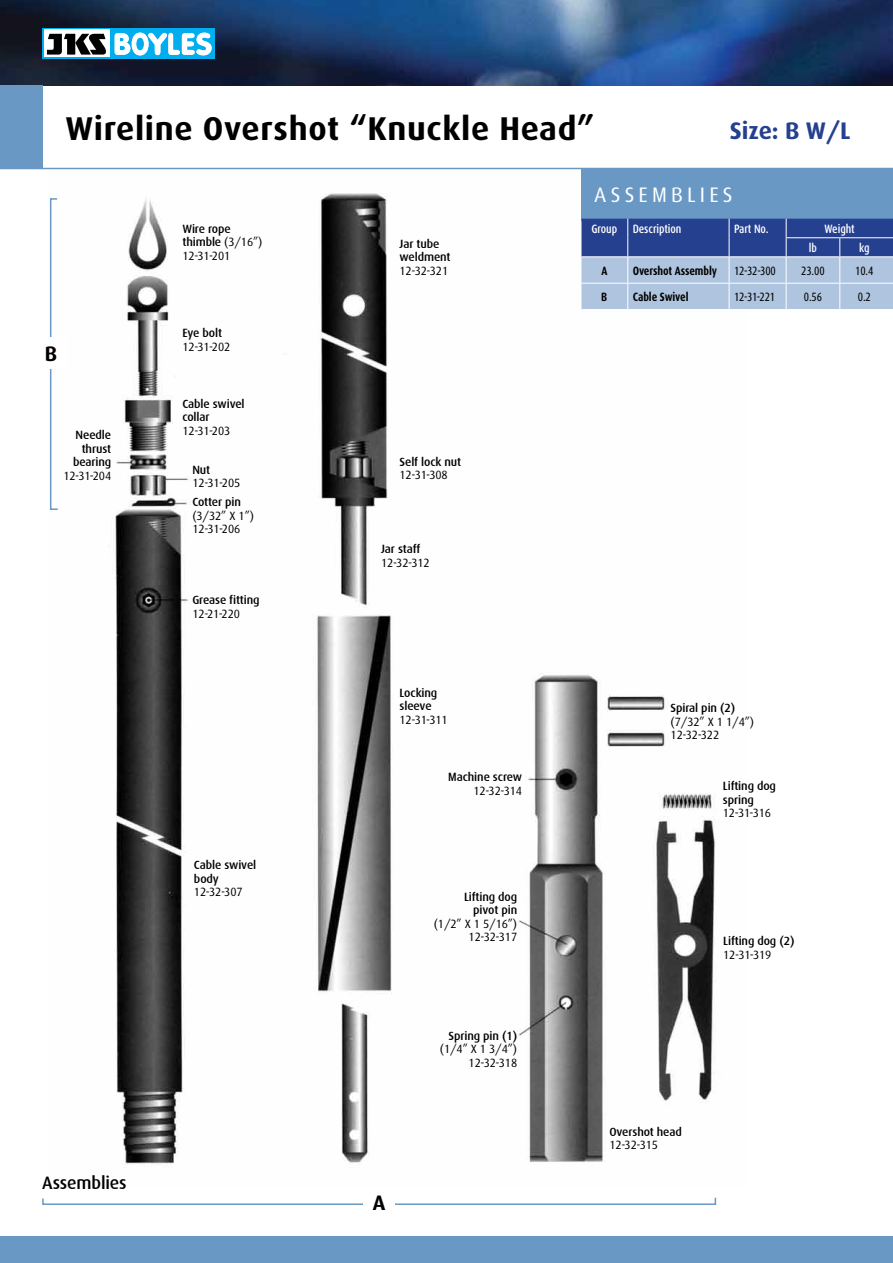
<style>
.page{position:relative;width:893px;height:1263px;background:#fff}
.page>*{position:absolute;margin:0;border:0;box-sizing:border-box;transform-origin:0 0}
.t1{font:700 33px "Bausch Lomb";letter-spacing:.02em;color:#000}
.t2{font:700 24px "Bausch Lomb";color:#25408f}
.t3{font:21px "Bausch Lomb";letter-spacing:.2em;color:#fff}
.t4{font:700 21px "Bausch Lomb";color:#000}
.t5{font:500 18px "Bauschlomb";letter-spacing:-.01em;color:#000}
.t6{font:condensed 12.15px "Bausch Lomb";letter-spacing:-.01em;color:#000}
.t7{font:500 condensed 12.15px "Bausch Lomb";letter-spacing:-.01em;color:#fff}
.t8{font:700 condensed 12.15px "Bausch Lomb";letter-spacing:-.01em;color:#000}
.t9{font:500 12px/13.5px "Bauschlomb";letter-spacing:-.01em;color:#000}
.t10{font:12px/13.5px "Bausch Lomb";letter-spacing:-.01em;color:#000;text-align:right}
.s1{font-family:"Bausch Lomb";font-weight:400}
</style>
<div class="page">
<img style="left:115px;top:170px;width:600px;height:994px">
<div style="left:582px;top:169px;width:311px;height:52px;background:#6a98c5"></div>
<svg style="left:581px;top:219px;width:312px;height:90px;background:#7a90bf"></svg>
<hr style="left:581px;top:309px;width:47px;height:1px;background:#fff">
<hr style="left:628px;top:309px;width:101px;height:1px;background:#fff">
<svg style="left:42px;top:1197px;width:675px;height:8px"></svg>
<svg style="left:49px;top:198px;width:9px;height:312px"></svg>
<div style="left:35px;top:338px;width:31px;height:31px;background:#fff"></div>
<div style="left:364px;top:1187px;width:31px;height:31px;background:#fff"></div>
<hr style="left:0;top:168px;width:893px;height:1px;background:#6a98c5">
<img style="left:0;top:0;width:893px;height:85px">
<div style="left:43px;top:28px;width:172px;height:30px;background:#00aeef"></div>
<div style="left:44px;top:29px;width:65px;height:28px;background:#fff"></div>
<svg style="left:47px;top:34px;width:59px;height:21px"></svg>
<svg style="left:115px;top:33px;width:97px;height:23px"></svg>
<div style="left:0;top:85px;width:43px;height:83px;background:#6a98c5"></div>
<div style="left:0;top:1236px;width:893px;height:27px;background:#6a98c5"></div>
<h1 class="t1" style="left:65px;top:110px;width:531px">Wireline Overshot “Knuckle Head”</h1>
<h2 class="t2" style="left:730px;top:117px;width:122px">Size: B W/L</h2>
<h3 class="t4" style="left:45px;top:342px;width:14px">B</h3>
<p class="t9" style="left:73px;top:428px;width:40px;text-align:right">Needle thrust bearing</p>
<p class="t10" style="left:63px;top:469px;width:49px">12-31-204</p>
<p class="t9" style="left:182px;top:222px;width:82px">Wire rope thimble <span class="s1">(3/16”)</span></p>
<p class="t10" style="left:182px;top:249px;width:49px">12-31-201</p>
<p class="t9" style="left:182px;top:326px;width:41px">Eye bolt</p>
<p class="t10" style="left:182px;top:340px;width:49px">12-31-202</p>
<p class="t9" style="left:182px;top:397px;width:64px">Cable swivel collar</p>
<p class="t10" style="left:182px;top:424px;width:49px">12-31-203</p>
<p class="t9" style="left:192px;top:463px;width:19px">Nut</p>
<p class="t10" style="left:192px;top:476px;width:49px">12-31-205</p>
<p class="t9" style="left:192px;top:495px;width:50px">Cotter pin</p>
<p class="t10" style="left:192px;top:509px;width:63px;text-align:left">(3/32” X 1”)<br>12-31-206</p>
<p class="t9" style="left:192px;top:593px;width:69px">Grease fitting</p>
<p class="t10" style="left:192px;top:607px;width:49px">12-21-220</p>
<p class="t9" style="left:194px;top:858px;width:64px">Cable swivel body</p>
<p class="t10" style="left:194px;top:885px;width:50px">12-32-307</p>
<h3 class="t5" style="left:42px;top:1172px;width:86px">Assemblies</h3>
<p class="t9" style="left:400px;top:237px;width:53px">Jar tube weldment</p>
<p class="t10" style="left:400px;top:264px;width:50px">12-32-321</p>
<p class="t9" style="left:400px;top:455px;width:63px">Self lock nut</p>
<p class="t10" style="left:400px;top:469px;width:50px">12-31-308</p>
<p class="t9" style="left:381px;top:542px;width:41px">Jar staff</p>
<p class="t10" style="left:381px;top:556px;width:50px">12-32-312</p>
<p class="t9" style="left:400px;top:686px;width:39px">Locking sleeve</p>
<p class="t10" style="left:400px;top:713px;width:50px">12-31-311</p>
<p class="t9" style="left:448px;top:770px;width:75px">Machine screw</p>
<p class="t10" style="left:473px;top:784px;width:50px">12-32-314</p>
<p class="t9" style="left:464px;top:890px;width:55px;text-align:right">Lifting dog pivot pin</p>
<p class="t10" style="left:434px;top:917px;width:85px">(1/2” X 1 5/16”)<br>12-32-317</p>
<h3 class="t4" style="left:373px;top:1191px;width:14px">A</h3>
<p class="t9" style="left:449px;top:1029px;width:70px">Spring pin (1)</p>
<p class="t10" style="left:440px;top:1042px;width:79px">(1/4” X 1 3/4”)<br>12-32-318</p>
<h3 class="t3" style="left:594px;top:183px;width:140px">ASSEMBLIES</h3>
<p class="t7" style="left:591px;top:222px;width:27px">Group</p>
<p class="t7" style="left:633px;top:222px;width:50px">Description</p>
<p class="t7" style="left:734px;top:222px;width:36px">Part No.</p>
<p class="t7" style="left:825px;top:222px;width:32px">Weight</p>
<p class="t7" style="left:809px;top:241px;width:10px">lb</p>
<p class="t7" style="left:859px;top:241px;width:12px">kg</p>
<p class="t8" style="left:601px;top:264px;width:8px">A</p>
<p class="t8" style="left:633px;top:264px;width:86px">Overshot Assembly</p>
<p class="t6" style="left:734px;top:264px;width:43px">12-32-300</p>
<p class="t6" style="left:801px;top:264px;width:25px">23.00</p>
<p class="t6" style="left:855px;top:264px;width:20px">10.4</p>
<p class="t8" style="left:601px;top:290px;width:8px">B</p>
<p class="t8" style="left:633px;top:290px;width:57px">Cable Swivel</p>
<p class="t6" style="left:734px;top:290px;width:43px">12-31-221</p>
<p class="t6" style="left:804px;top:290px;width:20px">0.56</p>
<p class="t6" style="left:858px;top:290px;width:15px">0.2</p>
<p class="t9" style="left:671px;top:701px;width:66px">Spiral pin (2)</p>
<p class="t10" style="left:671px;top:715px;width:85px;text-align:left">(7/32” X 1 1/4”)<br>12-32-322</p>
<p class="t9" style="left:723px;top:779px;width:55px">Lifting dog spring</p>
<p class="t10" style="left:723px;top:806px;width:50px">12-31-316</p>
<p class="t9" style="left:723px;top:934px;width:73px">Lifting dog (2)</p>
<p class="t10" style="left:723px;top:948px;width:50px">12-31-319</p>
<p class="t9" style="left:609px;top:1125px;width:74px">Overshot head</p>
<p class="t10" style="left:609px;top:1138px;width:50px">12-32-315</p>
</div>
